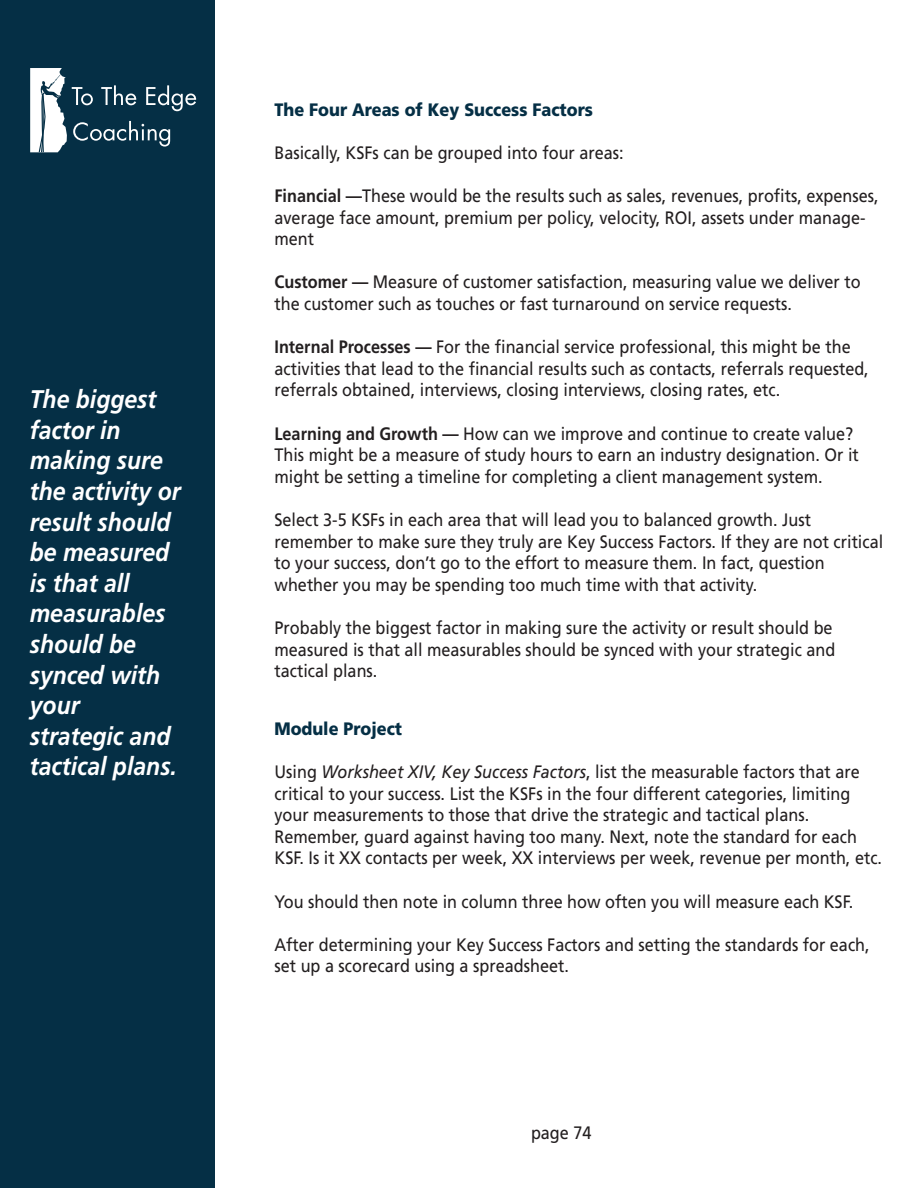
<style>
.page{position:relative;width:918px;height:1188px;background:#fff}
.page>*{position:absolute;margin:0;border:0;box-sizing:border-box;transform-origin:0 0}
.t1{font:italic 700 25.5px/30.6px "Frutiger";color:#fff;scale:.9 1}
.t2{font:18px/21.6px "Frutiger";color:#231f20;scale:.9 1}
.t3{font:900 18px "Frutiger";color:#052f45;scale:.9 1}
.s1{font-weight:700}
.s2{font-style:italic}
</style>
<div class="page">
<div style="left:0;top:0;width:215px;height:1188px;background:#052f45"></div>
<svg style="left:30px;top:68px;width:166px;height:84px"></svg>
<h1 class="t1" style="left:30px;top:384px;width:169px">The biggest factor in making sure the activity or result should be measured is that all measurables should be synced with your<br>strategic and tactical plans.</h1>
<p class="t3" style="left:274px;top:98px;width:355px">The Four Areas of Key Success Factors</p>
<p class="t2" style="left:274px;top:141px;width:390px">Basically, KSFs can be grouped into four areas:</p>
<p class="t2" style="left:274px;top:185px;width:673px"><span class="s1">Financial —</span>These would be the results such as sales, revenues, profits, expenses, average face amount, premium per policy, velocity, ROI, assets under manage&shy;ment</p>
<p class="t2" style="left:274px;top:271px;width:653px"><span class="s1">Customer —</span> Measure of customer satisfaction, measuring value we deliver to the customer such as touches or fast turnaround on service requests.</p>
<p class="t2" style="left:274px;top:336px;width:662px"><span class="s1">Internal Processes —</span> For the financial service professional, this might be the activities that lead to the financial results such as contacts, referrals requested, referrals obtained, interviews, closing interviews, closing rates, etc.</p>
<p class="t2" style="left:274px;top:422px;width:651px"><span class="s1">Learning and Growth —</span> How can we improve and continue to create value?<br>This might be a measure of study hours to earn an industry designation. Or it might be setting a timeline for completing a client management system.</p>
<p class="t2" style="left:274px;top:509px;width:678px">Select 3-5 KSFs in each area that will lead you to balanced growth. Just remember to make sure they truly are Key Success Factors. If they are not critical to your success, don’t go to the effort to measure them. In fact, question whether you may be spending too much time with that activity.</p>
<p class="t2" style="left:274px;top:617px;width:625px">Probably the biggest factor in making sure the activity or result should be measured is that all measurables should be synced with your strategic and tactical plans.</p>
<p class="t3" style="left:274px;top:718px;width:143px">Module Project</p>
<p class="t2" style="left:274px;top:761px;width:677px">Using <span class="s2">Worksheet XIV, Key Success Factors</span>, list the measurable factors that are critical to your success. List the KSFs in the four different categories, limiting your measurements to those that drive the strategic and tactical plans.<br>Remember, guard against having too many. Next, note the standard for each KSF. Is it XX contacts per week, XX interviews per week, revenue per month, etc.</p>
<p class="t2" style="left:274px;top:890px;width:645px">You should then note in column three how often you will measure each KSF.</p>
<p class="t2" style="left:274px;top:933px;width:663px">After determining your Key Success Factors and setting the standards for each, set up a scorecard using a spreadsheet.</p>
<p class="t2" style="left:531px;top:1122px;width:69px">page 74</p>
</div>
